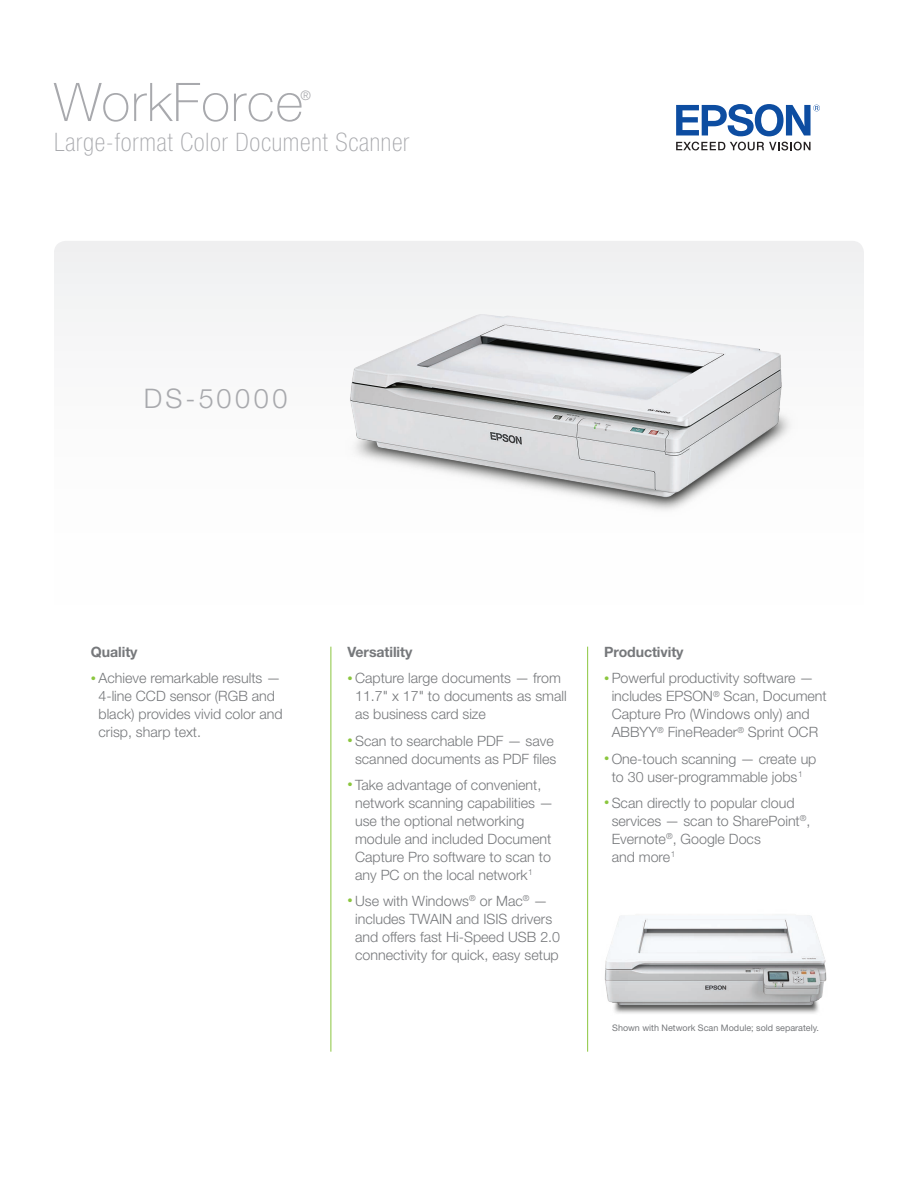
<style>
.page{position:relative;width:918px;height:1188px;background:#fff}
.page>*{position:absolute;margin:0;border:0;box-sizing:border-box;transform-origin:0 0}
.Product_Main_Heading{font:100 53.25px "Helvetica Neue LT Std";letter-spacing:.02em;color:#a8a9ad}
.Product_Number{font:300 27px "Helvetica Neue LT Std";letter-spacing:.13em;color:#a8a9ad}
.Product_Main_Heading-2{font:100 condensed 25.5px "Helvetica Neue LT Std";letter-spacing:.03em;color:#a8a9ad}
.copy{font:300 14.25px/18px "Helvetica Neue LT Std";color:#76787b}
.Copy_Headings{font:700 14.25px "Helvetica Neue LT Std";letter-spacing:-.005em;color:#76787b}
.Product_Main_Heading-3{font:300 13.05px "Helvetica Neue";color:#a8a9ad}
.TRADEMARK_ATTRIBUTIO{font:9px "Helvetica Neue LT Std";color:#76787b}
.s1{font-weight:700;font-size:10.5px;color:#8bc63e}
</style>
<div class="page">
<svg style="left:54px;top:241px;width:810px;height:539px"></svg>
<svg style="left:676px;top:142px;width:135px;height:8px"></svg>
<svg style="left:676px;top:104px;width:144px;height:32px"></svg>
<hr style="left:657px;top:96px;width:183px;height:1px;background:#231f20">
<hr style="left:657px;top:207px;width:183px;height:1px;background:#231f20">
<hr style="left:331px;top:647px;width:1px;height:405px;background:#8bc63e">
<hr style="left:587px;top:647px;width:1px;height:405px;background:#8bc63e">
<img style="left:326px;top:286px;width:475px;height:241px">
<img style="left:604px;top:914px;width:223px;height:100px">
<p class="Product_Main_Heading" style="left:54px;top:72px;width:251px">WorkForce</p>
<p class="Product_Main_Heading-3" style="left:301px;top:87px;width:12px">®</p>
<p class="Product_Main_Heading-2" style="left:54px;top:128px;width:357px">Large-format Color Document Scanner</p>
<p class="Product_Number" style="left:144px;top:382px;width:145px">DS-50000</p>
<p class="Copy_Headings" style="left:91px;top:643px;width:48px">Quality</p>
<p class="copy" style="left:98px;top:669px;width:186px;text-indent:-8px"><span class="s1">•</span> Achieve remarkable results —<br>4-line CCD sensor (RGB and black) provides vivid color and crisp, sharp text.</p>
<p class="Copy_Headings" style="left:348px;top:643px;width:66px">Versatility</p>
<p class="copy" style="left:355px;top:669px;width:213px;text-indent:-8px"><span class="s1">•</span> Capture large documents — from<br>11.7" x 17" to documents as small as business card size</p>
<p class="copy" style="left:348px;top:731px;width:210px;text-align:center"><span class="s1">•</span> Scan to searchable PDF — save scanned documents as PDF files</p>
<p class="copy" style="left:355px;top:775px;width:200px;text-indent:-8px"><span class="s1">•</span> Take advantage of convenient, network scanning capabilities — use the optional networking module and included Document<br>Capture Pro software to scan to any PC on the local network<sup>1</sup></p>
<p class="copy" style="left:355px;top:891px;width:207px;text-indent:-8px"><span class="s1">•</span> Use with Windows<sup>®</sup> or Mac<sup>®</sup> — includes TWAIN and ISIS drivers and offers fast Hi-Speed USB 2.0 connectivity for quick, easy setup</p>
<p class="Copy_Headings" style="left:604px;top:643px;width:81px">Productivity</p>
<p class="copy" style="left:612px;top:669px;width:217px;text-indent:-8px"><span class="s1">•</span> Powerful productivity software — includes EPSON<sup>®</sup> Scan, Document<br>Capture Pro (Windows only) and<br>ABBYY<sup>®</sup> FineReader<sup>®</sup> Sprint OCR</p>
<p class="copy" style="left:604px;top:749px;width:214px;text-align:center"><span class="s1">•</span> One-touch scanning — create up to 30 user-programmable jobs<sup>1</sup></p>
<p class="copy" style="left:612px;top:793px;width:200px;text-indent:-8px"><span class="s1">•</span> Scan directly to popular cloud services — scan to SharePoint<sup>®</sup>,<br>Evernote<sup>®</sup>, Google Docs<br>and more<sup>1</sup></p>
<p class="TRADEMARK_ATTRIBUTIO" style="left:612px;top:1022px;width:208px">Shown with Network Scan Module; sold separately.</p>
</div>
